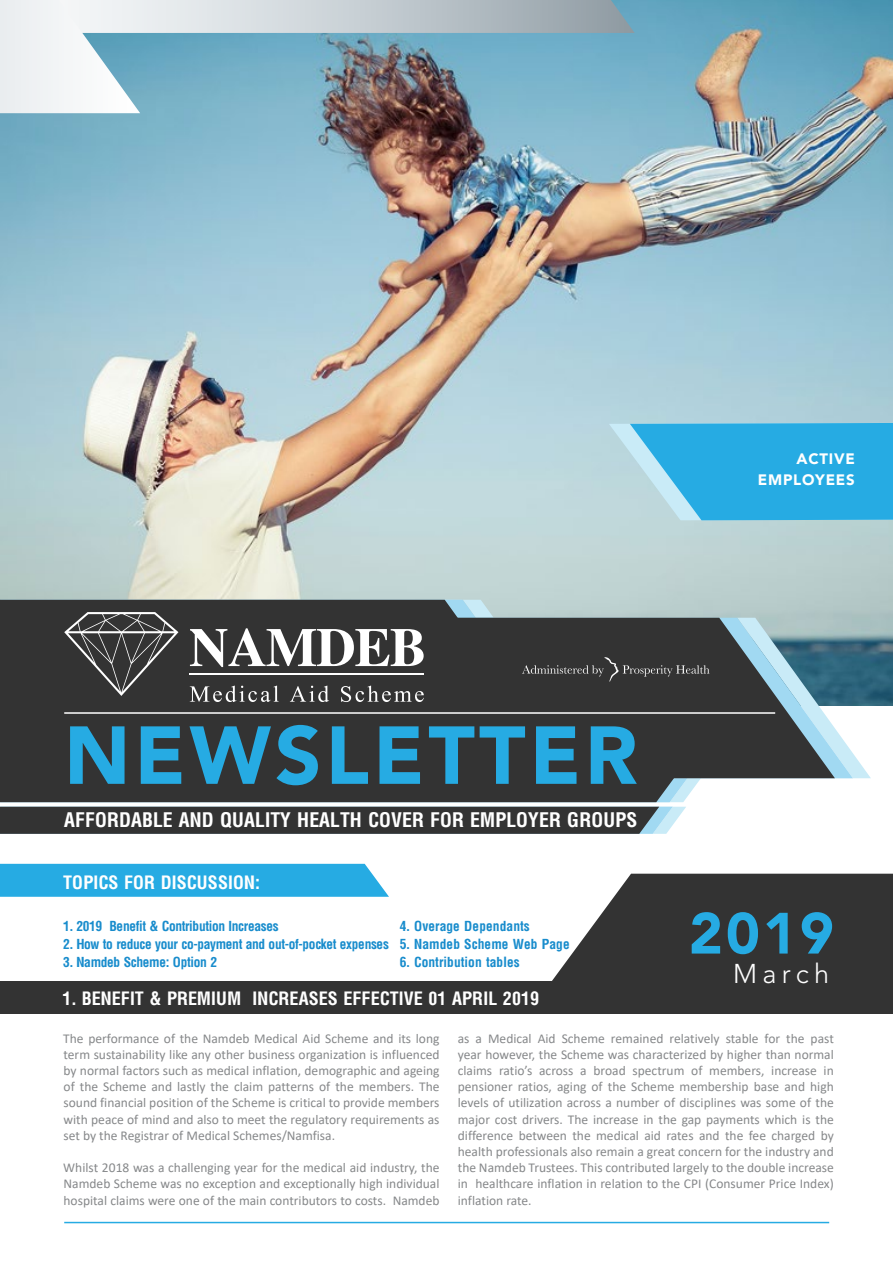
<style>
.page{position:relative;width:893px;height:1263px;background:#fff}
.page>*{position:absolute;margin:0;border:0;box-sizing:border-box;transform-origin:0 0}
.t1{font:900 81.15px "Avenir LT Std";letter-spacing:.05em;color:#26abe3}
.t2{font:900 57.6px "Avenir LT Std";color:#26abe3}
.t3{font:300 27px "Avenir LT Std";letter-spacing:.2em;color:#fff}
.t4{font:700 condensed 19.65px "Arena";color:#fff}
.t5{font:700 condensed 18px "Arena";color:#fff}
.t6{font:900 15px/21px "Avenir LT Std";letter-spacing:.05em;color:#fff;text-align:right}
.t7{font:13.5px/16.2px "Calibri";color:#86888a;text-align:justify}
.t8{font:700 condensed 13.5px "Arena";letter-spacing:-.03em;color:#188ccc}
.t9{font:700 condensed 13.5px "Arena";color:#188ccc}
</style>
<div class="page">
<svg style="left:552px;top:874px;width:341px;height:107px;background:#4a4a4a"></svg>
<div style="left:0;top:981px;width:893px;height:33px;background:#333"></div>
<img style="left:0;top:0;width:893px;height:706px">
<svg style="left:609px;top:423px;width:284px;height:97px;background:#45b5e3"></svg>
<div style="left:0;top:864px;width:389px;height:33px;background:#26abe3"></div>
<svg style="left:0;top:600px;width:871px;height:234px;background:#545859"></svg>
<hr style="left:64px;top:1222px;width:765px;height:1px;background:#26abe3">
<svg style="left:0;top:0;width:635px;height:113px;background:#9bb9c6"></svg>
<p class="t6" style="left:758px;top:448px;width:98px">ACTIVE<br>EMPLOYEES</p>
<h1 class="t1" style="left:64px;top:706px;width:575px">NEWSLETTER</h1>
<h3 class="t4" style="left:64px;top:808px;width:575px">Affordable and quality health cover for employer groups</h3>
<h3 class="t5" style="left:63px;top:871px;width:198px">Topics for discussion:</h3>
<p class="t8" style="left:63px;top:917px;width:217px">1. 2019 Benefit &amp; Contribution Increases</p>
<p class="t8" style="left:63px;top:935px;width:327px">2. How to reduce your co-payment and out-of-pocket expenses</p>
<p class="t8" style="left:63px;top:953px;width:155px">3. Namdeb Scheme: Option 2</p>
<p class="t8" style="left:400px;top:917px;width:132px">4. Overage Dependants</p>
<p class="t9" style="left:400px;top:935px;width:172px">5. Namdeb Scheme Web Page</p>
<p class="t8" style="left:400px;top:953px;width:122px">6. Contribution tables</p>
<h3 class="t5" style="left:63px;top:987px;width:478px">1. Benefit &amp; Premium Increases effective 01 April 2019</h3>
<h2 class="t2" style="left:689px;top:899px;width:146px">2019</h2>
<h3 class="t3" style="left:733px;top:957px;width:98px">March</h3>
<p class="t7" style="left:63px;top:1030px;width:378px">The performance of the Namdeb Medical Aid Scheme and its long term sustainability like any other business organization is influenced by normal factors such as medical inflation, demographic and ageing of the Scheme and lastly the claim patterns of the members. The sound financial position of the Scheme is critical to provide members with peace of mind and also to meet the regulatory requirements as set by the Registrar of Medical Schemes/Namfisa.</p>
<p class="t7" style="left:63px;top:1159px;width:378px">Whilst 2018 was a challenging year for the medical aid industry, the Namdeb Scheme was no exception and exceptionally high individual hospital claims were one of the main contributors to costs. Namdeb</p>
<p class="t7" style="left:458px;top:1030px;width:378px">as a Medical Aid Scheme remained relatively stable for the past year however, the Scheme was characterized by higher than normal claims ratio’s across a broad spectrum of members, increase in pensioner ratios, aging of the Scheme membership base and high levels of utilization across a number of disciplines was some of the major cost drivers. The increase in the gap payments which is the difference between the medical aid rates and the fee charged by health professionals also remain a great concern for the industry and the Namdeb Trustees. This contributed largely to the double increase in healthcare inflation in relation to the CPI (Consumer Price Index) inflation rate.</p>
</div>
